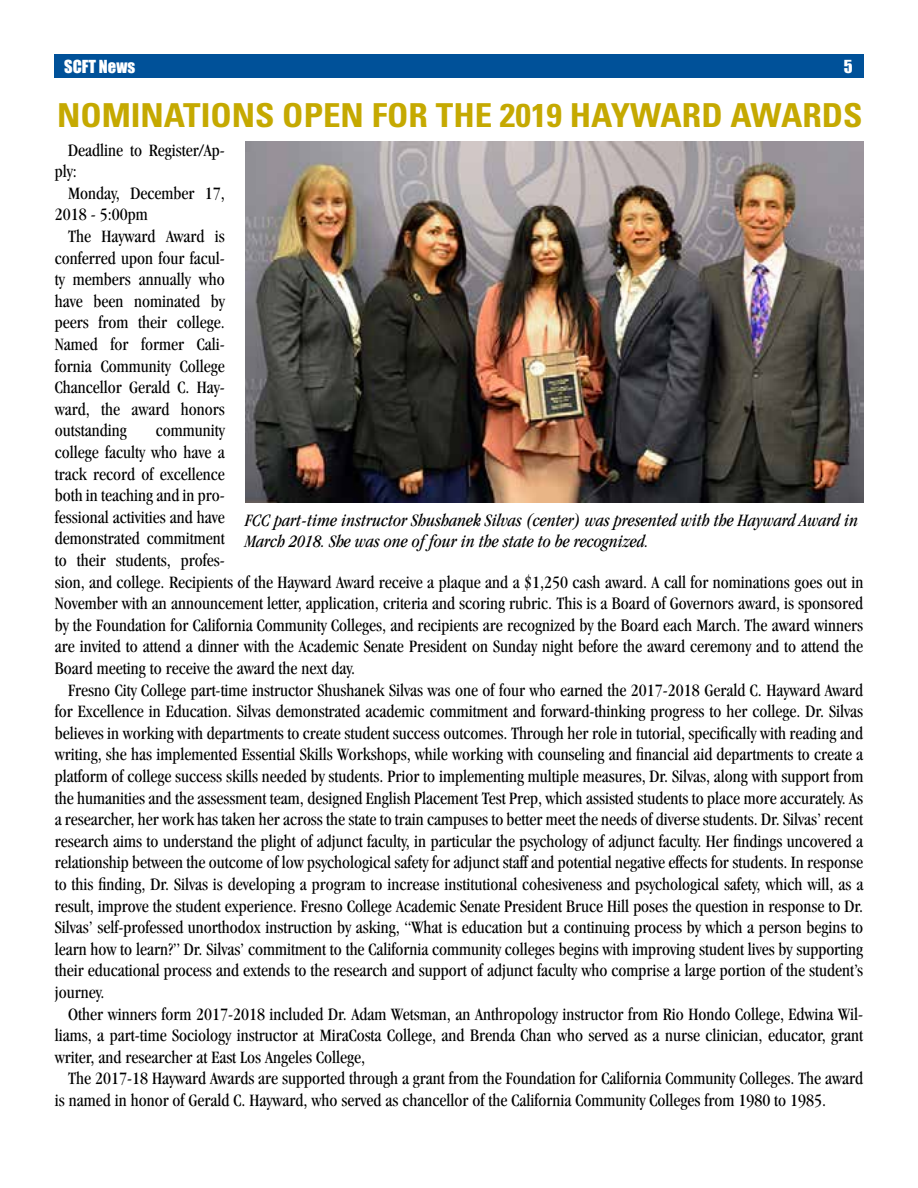
<style>
.page{position:relative;width:918px;height:1188px;background:#fff}
.page>*{position:absolute;margin:0;border:0;box-sizing:border-box;transform-origin:0 0}
.t1{font:700 condensed 33px "Univers";color:#c5a901;scale:1.06 1}
.t2{font:condensed 18px/21.6px "Garamond";color:#000}
.t3{font:italic condensed 18px/21px "Garamond";color:#000}
.t4{font:16.5px "Impact";color:#fff}
</style>
<div class="page">
<div style="left:54px;top:54px;width:810px;height:24px;background:#005199"></div>
<img style="left:245px;top:142px;width:619px;height:361px">
<p class="t4" style="left:64px;top:54px;width:72px">SCFT News</p>
<p class="t4" style="left:844px;top:54px;width:10px">5</p>
<h1 class="t1" style="left:57px;top:95px;width:590px">NOMINATIONS OPEN FOR THE 2019 HAYWARD</h1>
<h1 class="t1" style="left:731px;top:95px;width:68px">AWARD</h1>
<h1 class="t1" style="left:843px;top:95px;width:20px">S</h1>
<p class="t2" style="left:55px;top:139px;width:172px;text-indent:14px">Deadline to Register/Ap&shy;ply:</p>
<p class="t2" style="left:55px;top:182px;width:172px;text-indent:14px">Monday, December 17,<br>2018 - 5:00pm</p>
<p class="t2" style="left:55px;top:225px;width:172px;text-align:justify;text-indent:14px">The Hayward Award is conferred upon four facul&shy;ty members annually who have been nominated by peers from their college.<br>Named for former Cali&shy;fornia Community College Chancellor Gerald C. Hay&shy;ward, the award honors outstanding</p>
<p class="t2" style="left:55px;top:420px;width:810px;text-indent:101px">community<br>college faculty who have a<br>track record of excellence<br>both in teaching and in pro-<br>fessional activities and have<br>demonstrated commitment<br>to their students, profes-<br>sion, and college. Recipients of the Hayward Award receive a plaque and a $1,250 cash award. A call for nominations goes out in November with an announcement letter, application, criteria and scoring rubric. This is a Board of Governors award, is sponsored by the Foundation for California Community Colleges, and recipients are recognized by the Board each March. The award winners are invited to attend a dinner with the Academic Senate President on Sunday night before the award ceremony and to attend the Board meeting to receive the award the next day.</p>
<p class="t2" style="left:55px;top:679px;width:810px;text-align:justify;text-indent:14px">Fresno City College part-time instructor Shushanek Silvas was one of four who earned the 2017-2018 Gerald C. Hayward Award for Excellence in Education. Silvas demonstrated academic commitment and forward-thinking progress to her college. Dr. Silvas believes in working with departments to create student success outcomes. Through her role in tutorial, specifically with reading and writing, she has implemented Essential Skills Workshops, while working with counseling and financial aid departments to create a platform of college success skills needed by students. Prior to implementing multiple measures, Dr. Silvas, along with support from the humanities and the assessment team, designed English Placement Test Prep, which assisted students to place more accurately. As a researcher, her work has taken her across the state to train campuses to better meet the needs of diverse students. Dr. Silvas’ recent research aims to understand the plight of adjunct faculty, in particular the psychology of adjunct faculty. Her findings uncovered a relationship between the outcome of low psychological safety for adjunct staff and potential negative effects for students. In response to this finding, Dr. Silvas is developing a program to increase institutional cohesiveness and psychological safety, which will, as a result, improve the student experience. Fresno College Academic Senate President Bruce Hill poses the question in response to Dr.<br>Silvas’ self-professed unorthodox instruction by asking, “What is education but a continuing process by which a person begins to learn how to learn?” Dr. Silvas’ commitment to the California community colleges begins with improving student lives by supporting their educational process and extends to the research and support of adjunct faculty who comprise a large portion of the student’s journey.</p>
<p class="t2" style="left:55px;top:1003px;width:810px;text-align:justify;text-indent:14px">Other winners form 2017-2018 included Dr. Adam Wetsman, an Anthropology instructor from Rio Hondo College, Edwina Wil&shy;liams, a part-time Sociology instructor at MiraCosta College, and Brenda Chan who served as a nurse clinician, educator, grant writer, and researcher at East Los Angeles College,</p>
<p class="t2" style="left:55px;top:1068px;width:810px;text-indent:14px">The 2017-18 Hayward Awards are supported through a grant from the Foundation for California Community Colleges. The award is named in honor of Gerald C. Hayward, who served as chancellor of the California Community Colleges from 1980 to 1985.</p>
<p class="t3" style="left:245px;top:510px;width:615px">FCC part-time instructor Shushanek Silvas (center) was presented with the Hayward Award in<br>March 2018. She was one of four in the state to be recognized.</p>
</div>
